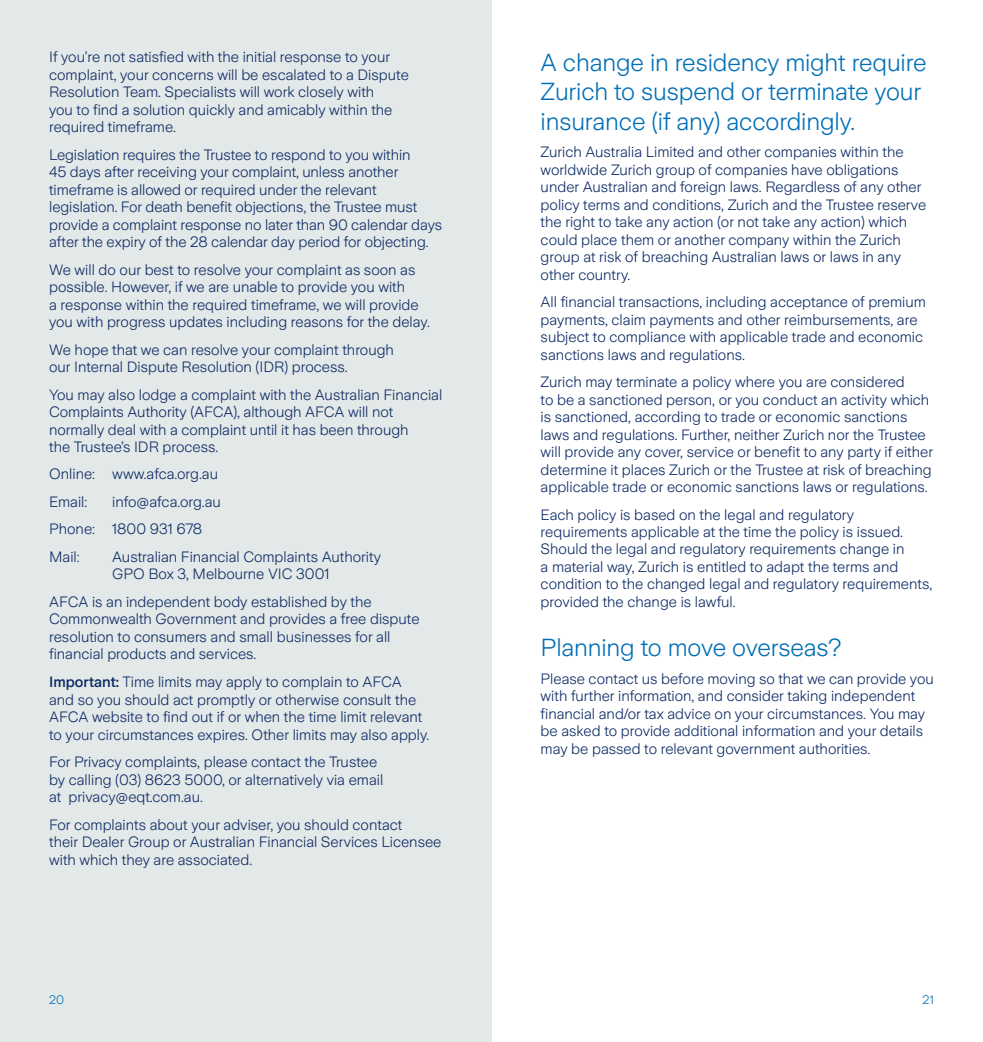
<style>
.page{position:relative;width:983px;height:1042px;background:#fff}
.page>*{position:absolute;margin:0;border:0;box-sizing:border-box;transform-origin:0 0}
.t1{font:300 24.5px/29.4px "Zurich Sans";letter-spacing:-.005em;color:#006fb6}
.t2{font:300 14.88px/17.5px "Zurich Sans";color:#0c2a64}
.t3{font:300 12.25px "Zurich Sans";color:#006fb6}
.s1{font-weight:500}
</style>
<div class="page">
<div style="left:0;top:0;width:491px;height:1042px;background:#e3e8e8"></div>
<p class="t2" style="left:49px;top:49px;width:361px">If you’re not satisfied with the initial response to your complaint, your concerns will be escalated to a Dispute Resolution Team. Specialists will work closely with<br>you to find a solution quickly and amicably within the required timeframe.</p>
<p class="t2" style="left:49px;top:146px;width:394px">Legislation requires the Trustee to respond to you within<br>45 days after receiving your complaint, unless another timeframe is allowed or required under the relevant legislation. For death benefit objections, the Trustee must provide a complaint response no later than 90 calendar days after the expiry of the 28 calendar day period for objecting.</p>
<p class="t2" style="left:49px;top:261px;width:382px">We will do our best to resolve your complaint as soon as possible. However, if we are unable to provide you with<br>a response within the required timeframe, we will provide you with progress updates including reasons for the delay.</p>
<p class="t2" style="left:49px;top:341px;width:346px">We hope that we can resolve your complaint through our Internal Dispute Resolution (IDR) process.</p>
<p class="t2" style="left:49px;top:386px;width:394px">You may also lodge a complaint with the Australian Financial Complaints Authority (AFCA), although AFCA will not normally deal with a complaint until it has been through<br>the Trustee’s IDR process.</p>
<p class="t2" style="left:49px;top:461px;width:170px;line-height:27.5px">Online: www.afca.org.au<br>Email:</p>
<p class="t2" style="left:49px;top:488px;width:173px;line-height:27.5px;text-indent:63px">info@afca.org.au<br>Phone: 1800 931 678<br>Mail:</p>
<p class="t2" style="left:112px;top:548px;width:270px">Australian Financial Complaints Authority<br>GPO Box 3, Melbourne VIC 3001</p>
<p class="t2" style="left:49px;top:593px;width:372px">AFCA is an independent body established by the Commonwealth Government and provides a free dispute resolution to consumers and small businesses for all financial products and services.</p>
<p class="t2" style="left:49px;top:674px;width:381px"><span class="s1">Important:</span> Time limits may apply to complain to AFCA and so you should act promptly or otherwise consult the AFCA website to find out if or when the time limit relevant to your circumstances expires. Other limits may also apply.</p>
<p class="t2" style="left:49px;top:754px;width:335px">For Privacy complaints, please contact the Trustee by calling (03) 8623 5000, or alternatively via email at privacy@eqt.com.au.</p>
<p class="t2" style="left:49px;top:816px;width:394px">For complaints about your adviser, you should contact<br>their Dealer Group or Australian Financial Services Licensee with which they are associated.</p>
<h1 class="t1" style="left:540px;top:48px;width:387px">A change in residency might require<br>Zurich to suspend or terminate your insurance (if any) accordingly.</h1>
<p class="t2" style="left:540px;top:144px;width:387px">Zurich Australia Limited and other companies within the worldwide Zurich group of companies have obligations under Australian and foreign laws. Regardless of any other policy terms and conditions, Zurich and the Trustee reserve the right to take any action (or not take any action) which could place them or another company within the Zurich group at risk of breaching Australian laws or laws in any other country.</p>
<p class="t2" style="left:540px;top:293px;width:387px">All financial transactions, including acceptance of premium payments, claim payments and other reimbursements, are subject to compliance with applicable trade and economic sanctions laws and regulations.</p>
<p class="t2" style="left:540px;top:373px;width:394px">Zurich may terminate a policy where you are considered<br>to be a sanctioned person, or you conduct an activity which is sanctioned, according to trade or economic sanctions laws and regulations. Further, neither Zurich nor the Trustee will provide any cover, service or benefit to any party if either determine it places Zurich or the Trustee at risk of breaching applicable trade or economic sanctions laws or regulations.</p>
<p class="t2" style="left:540px;top:506px;width:393px">Each policy is based on the legal and regulatory requirements applicable at the time the policy is issued.<br>Should the legal and regulatory requirements change in<br>a material way, Zurich is entitled to adapt the terms and condition to the changed legal and regulatory requirements, provided the change is lawful.</p>
<h1 class="t1" style="left:540px;top:633px;width:302px">Planning to move overseas?</h1>
<p class="t2" style="left:540px;top:670px;width:394px">Please contact us before moving so that we can provide you with further information, and consider taking independent financial and/or tax advice on your circumstances. You may be asked to provide additional information and your details may be passed to relevant government authorities.</p>
<p class="t3" style="left:49px;top:993px;width:17px">20</p>
<p class="t3" style="left:922px;top:993px;width:13px">21</p>
</div>
